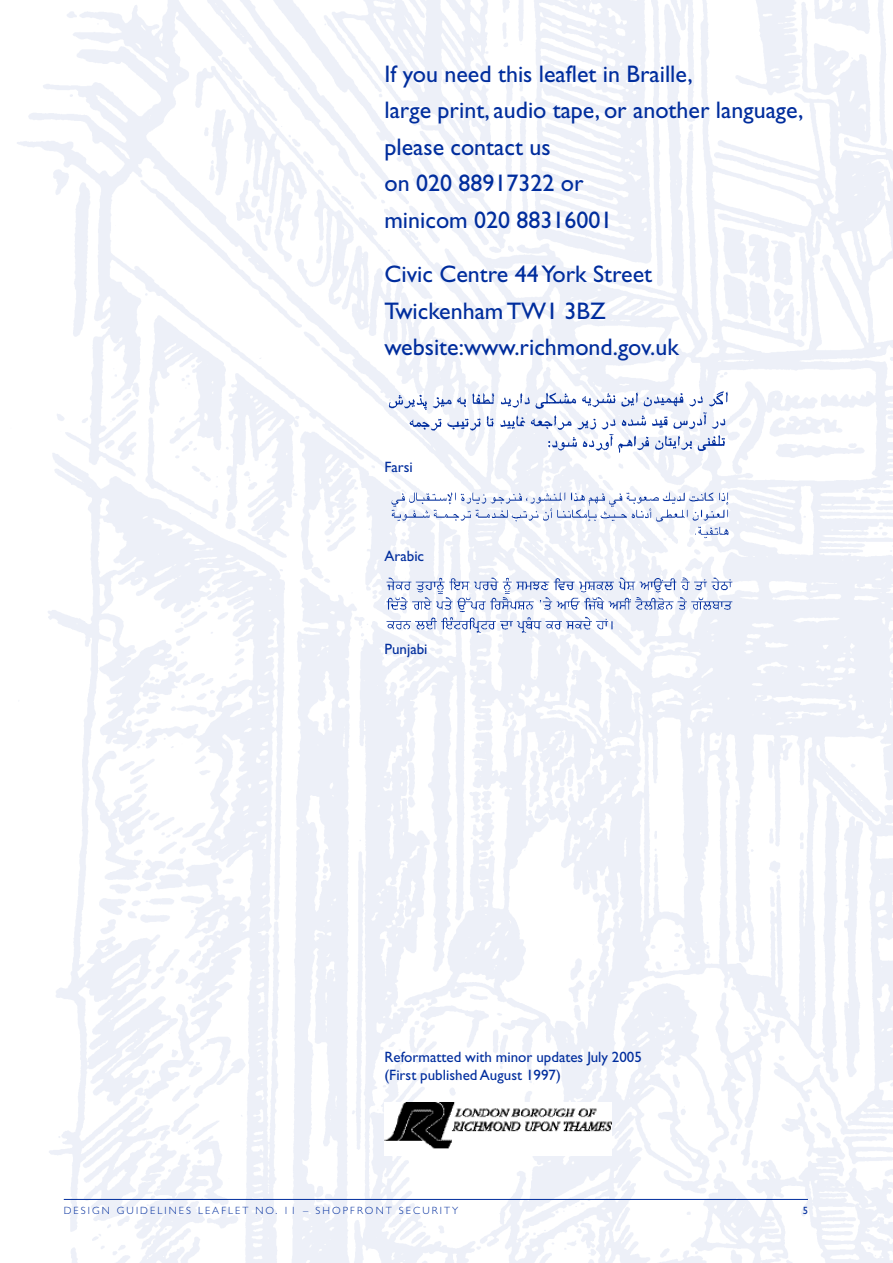
<style>
.page{position:relative;width:893px;height:1263px;background:#fff}
.page>*{position:absolute;margin:0;border:0;box-sizing:border-box;transform-origin:0 0}
.t1{font:24px/36.5px "Gill Sans";color:#002d9d}
.t2{font:15px/18.1px "Gill Sans";color:#002d9d}
.t3{font:300 10.5px "Gill Sans";letter-spacing:.2em;color:#002d9d}
.t4{font:10.5px "Gill Sans";color:#002d9d}
</style>
<div class="page">
<img style="left:17px;top:0;width:876px;height:1263px">
<hr style="left:64px;top:1199px;width:744px;height:1px;background:#002d9d">
<img style="left:384px;top:383px;width:351px;height:71px">
<img style="left:384px;top:480px;width:351px;height:63px">
<img style="left:384px;top:575px;width:351px;height:61px">
<img style="left:384px;top:1102px;width:227px;height:53px">
<p class="t1" style="left:384px;top:58px;width:420px">If you need this leaflet in Braille,<br>large print, audio tape, or another language, please contact us<br>on 020 88917322 or<br>minicom 020 88316001</p>
<h2 class="t1" style="left:384px;top:258px;width:296px">Civic Centre 44 York Street<br>Twickenham TW1 3BZ website:www.richmond.gov.uk</h2>
<p class="t2" style="left:384px;top:459px;width:30px">Farsi</p>
<p class="t2" style="left:384px;top:548px;width:41px">Arabic</p>
<p class="t2" style="left:384px;top:641px;width:45px">Punjabi</p>
<p class="t2" style="left:384px;top:1049px;width:259px">Reformatted with minor updates July 2005 (First published August 1997)</p>
<p class="t3" style="left:64px;top:1207px;width:396px">DESIGN GUIDELINES LEAFLET NO. 11 – SHOPFRONT SECURITY</p>
<p class="t4" style="left:803px;top:1207px;width:7px">5</p>
</div>
